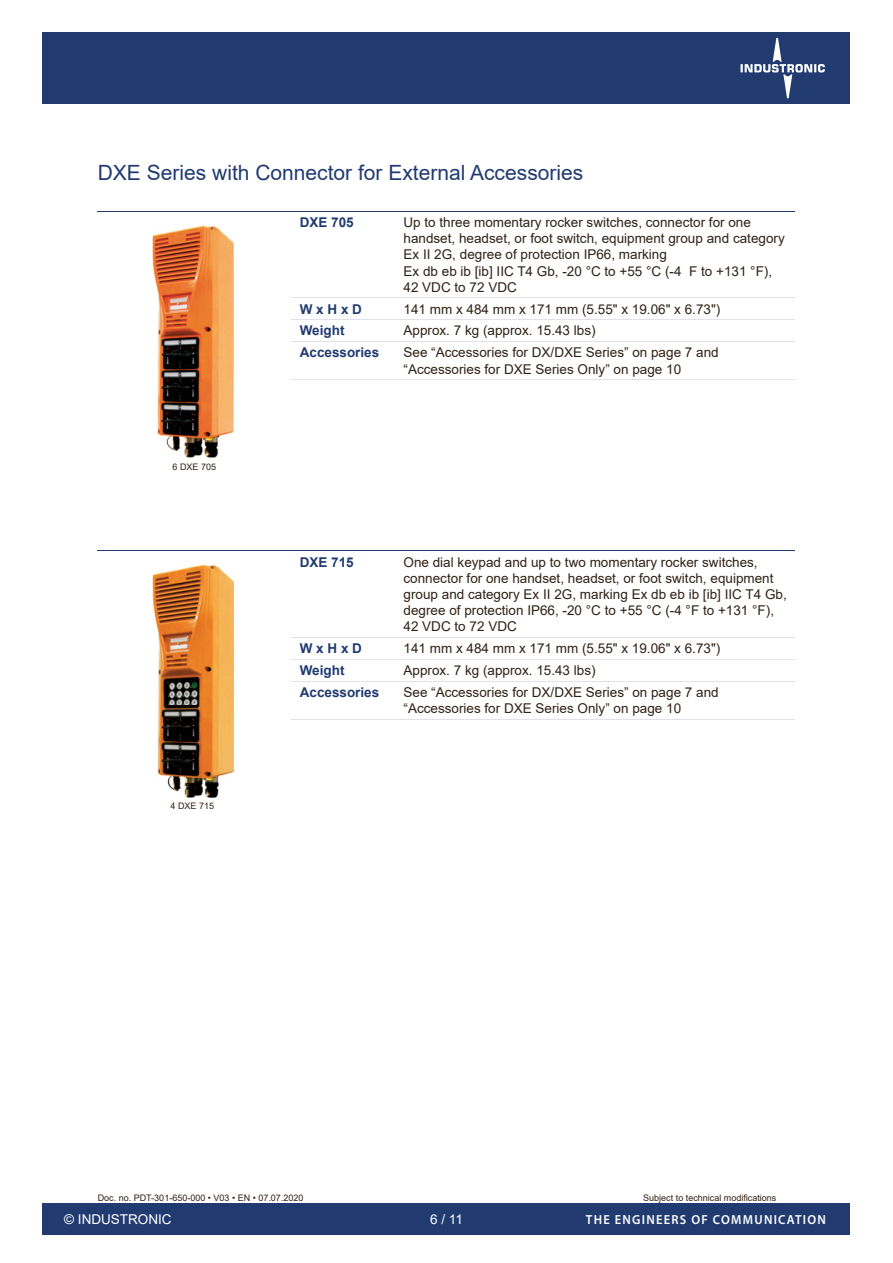
<style>
.page{position:relative;width:893px;height:1263px;background:#fff}
.page>*{position:absolute;margin:0;border:0;box-sizing:border-box;transform-origin:0 0}
.t1{font:21px "Arial";color:#213b71}
.t2{font:13.5px/16.2px "Arial";color:#2f2116}
.t3{font:700 13.5px "Arial";color:#213b71}
.t4{font:13.5px "Arial";color:#fff}
.t5{font:600 13.2px "Myriad Pro";letter-spacing:.1em;color:#fff;scale:.95 1}
.t6{font:9px "Arial";color:#2f2116}
</style>
<div class="page">
<div style="left:43px;top:1203px;width:807px;height:32px;background:#213b71"></div>
<div style="left:43px;top:32px;width:807px;height:72px;background:#213b71"></div>
<svg style="left:740px;top:38px;width:85px;height:61px"></svg>
<hr style="left:98px;top:211px;width:697px;height:1px;background:#213b71">
<hr style="left:292px;top:297px;width:503px;height:1px;background:#e0e1ed">
<hr style="left:292px;top:319px;width:503px;height:1px;background:#e0e1ed">
<hr style="left:292px;top:341px;width:503px;height:1px;background:#e0e1ed">
<hr style="left:292px;top:379px;width:503px;height:1px;background:#e0e1ed">
<img style="left:153px;top:226px;width:80px;height:231px">
<hr style="left:98px;top:550px;width:697px;height:1px;background:#213b71">
<hr style="left:292px;top:637px;width:503px;height:1px;background:#e0e1ed">
<hr style="left:292px;top:659px;width:503px;height:1px;background:#e0e1ed">
<hr style="left:292px;top:681px;width:503px;height:1px;background:#e0e1ed">
<hr style="left:292px;top:719px;width:503px;height:1px;background:#e0e1ed">
<img style="left:152px;top:565px;width:81px;height:234px">
<h1 class="t1" style="left:98px;top:161px;width:487px">DXE Series with Connector for External Accessories</h1>
<p class="t3" style="left:300px;top:215px;width:56px">DXE 705</p>
<p class="t2" style="left:404px;top:214px;width:383px">Up to three momentary rocker switches, connector for one handset, headset, or foot switch, equipment group and category Ex II 2G, degree of protection IP66, marking<br>Ex db eb ib [ib] IIC T4 Gb, -20 °C to +55 °C (-4 F to +131 °F), 42 VDC to 72 VDC</p>
<p class="t3" style="left:300px;top:301px;width:64px">W x H x D</p>
<p class="t2" style="left:404px;top:301px;width:318px">141 mm x 484 mm x 171 mm (5.55" x 19.06" x 6.73")</p>
<p class="t3" style="left:300px;top:323px;width:46px">Weight</p>
<p class="t2" style="left:404px;top:323px;width:194px">Approx. 7 kg (approx. 15.43 lbs)</p>
<p class="t3" style="left:300px;top:345px;width:81px">Accessories</p>
<p class="t2" style="left:404px;top:344px;width:317px">See “Accessories for DX/DXE Seriesˮ on page 7 and “Accessories for DXE Series Onlyˮ on page 10</p>
<p class="t6" style="left:173px;top:462px;width:45px">6 DXE 705</p>
<p class="t6" style="left:171px;top:801px;width:45px">4 DXE 715</p>
<p class="t3" style="left:300px;top:554px;width:56px">DXE 715</p>
<p class="t2" style="left:404px;top:554px;width:385px">One dial keypad and up to two momentary rocker switches, connector for one handset, headset, or foot switch, equipment group and category Ex II 2G, marking Ex db eb ib [ib] IIC T4 Gb, degree of protection IP66, -20 °C to +55 °C (-4 °F to +131 °F), 42 VDC to 72 VDC</p>
<p class="t3" style="left:300px;top:641px;width:64px">W x H x D</p>
<p class="t2" style="left:404px;top:640px;width:318px">141 mm x 484 mm x 171 mm (5.55" x 19.06" x 6.73")</p>
<p class="t3" style="left:300px;top:663px;width:46px">Weight</p>
<p class="t2" style="left:404px;top:662px;width:194px">Approx. 7 kg (approx. 15.43 lbs)</p>
<p class="t3" style="left:300px;top:685px;width:81px">Accessories</p>
<p class="t2" style="left:404px;top:684px;width:317px">See “Accessories for DX/DXE Seriesˮ on page 7 and “Accessories for DXE Series Onlyˮ on page 10</p>
<p class="t6" style="left:98px;top:1193px;width:207px">Doc. no. PDT-301-650-000 • V03 • EN • 07.07.2020</p>
<p class="t6" style="left:643px;top:1193px;width:135px">Subject to technical modifications</p>
<p class="t4" style="left:64px;top:1211px;width:109px">© INDUSTRONIC</p>
<p class="t4" style="left:430px;top:1211px;width:34px">6 / 11</p>
<p class="t5" style="left:586px;top:1212px;width:254px">THE ENGINEERS OF COMMUNICATION</p>
</div>
